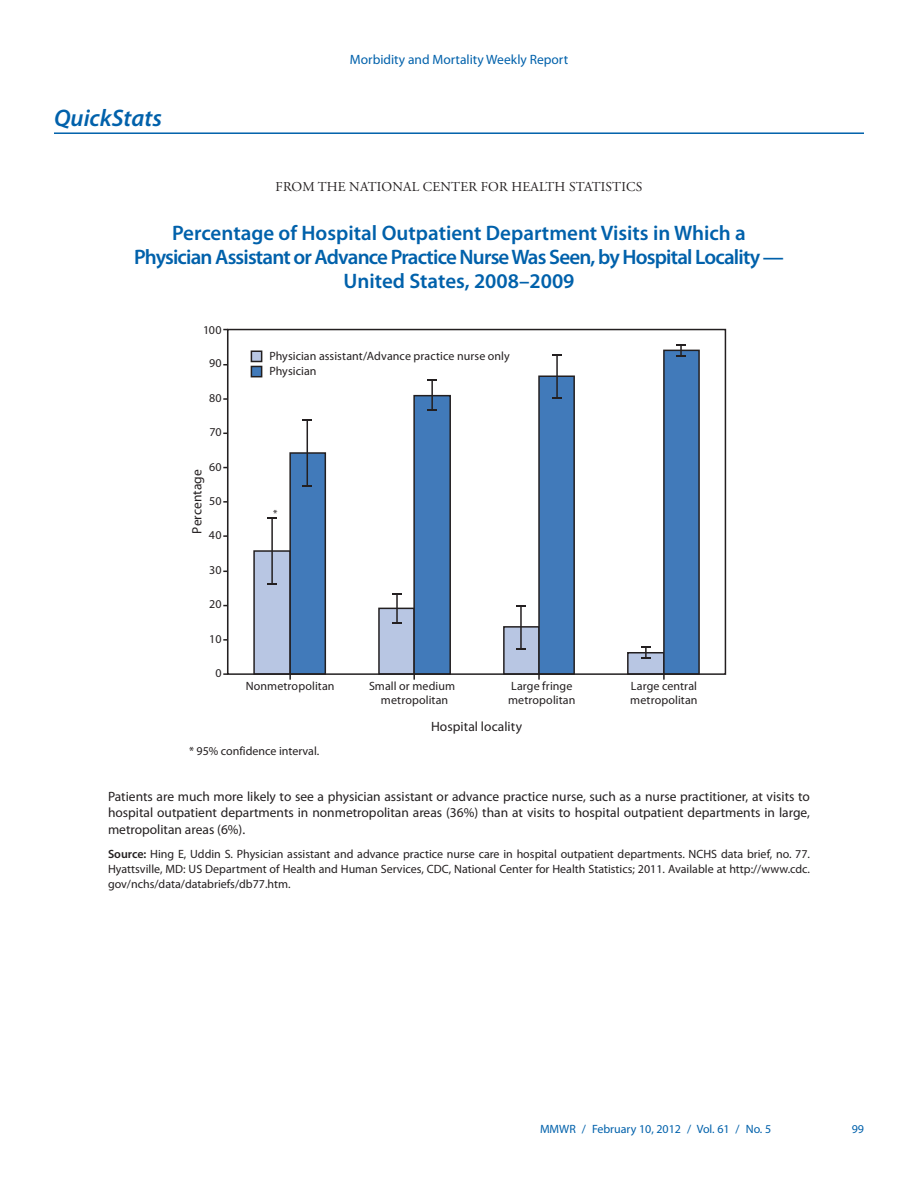
<style>
.page{position:relative;width:918px;height:1188px;background:#fff}
.page>*{position:absolute;margin:0;border:0;box-sizing:border-box;transform-origin:0 0}
.Kicker{font:italic 600 24px "Myriad Pro";color:#0161ab}
.QS_Figure_Title{font:600 21px/24px "Myriad Pro";letter-spacing:-.01em;color:#0161ab;text-align:center}
.QS_Text_9_pt{font:13.5px/16.5px "Myriad Pro";color:#231f20;text-align:justify}
.t1{font:13.5px "Adobe Garamond Pro";letter-spacing:.015em;color:#231f20}
.t2{font:13.5px "Myriad Pro";color:#0161ab}
.QS_Source__First{font:12px/15px "Myriad Pro";letter-spacing:.005em;color:#231f20}
.t3{font:12px "Myriad Pro";color:#0161ab}
._8pt_Footnote_SUPPOR{font:12px "Myriad Pro";color:#231f20}
.t4{font:10.5px "Myriad Pro";color:#231f20}
.s1{font-weight:600}
</style>
<div class="page">
<hr style="left:54px;top:132px;width:810px;height:2px;background:#0161ab">
<svg style="left:253px;top:550px;width:36px;height:122px;background:#b0bdd8"></svg>
<svg style="left:289px;top:349px;width:411px;height:323px"></svg>
<hr style="left:271px;top:518px;width:2px;height:66px;background:#231f20">
<svg style="left:267px;top:583px;width:10px;height:2px"></svg>
<svg style="left:267px;top:517px;width:10px;height:2px"></svg>
<hr style="left:396px;top:594px;width:2px;height:29px;background:#231f20">
<svg style="left:392px;top:622px;width:10px;height:2px"></svg>
<svg style="left:392px;top:593px;width:10px;height:2px"></svg>
<hr style="left:520px;top:606px;width:2px;height:43px;background:#231f20">
<svg style="left:516px;top:648px;width:10px;height:2px"></svg>
<svg style="left:516px;top:605px;width:10px;height:2px"></svg>
<svg style="left:641px;top:647px;width:10px;height:12px"></svg>
<hr style="left:307px;top:420px;width:1px;height:66px;background:#231f20">
<svg style="left:302px;top:485px;width:10px;height:2px"></svg>
<svg style="left:302px;top:419px;width:10px;height:2px"></svg>
<hr style="left:431px;top:380px;width:2px;height:30px;background:#231f20">
<svg style="left:427px;top:409px;width:10px;height:2px"></svg>
<svg style="left:427px;top:379px;width:10px;height:2px"></svg>
<hr style="left:556px;top:355px;width:2px;height:43px;background:#231f20">
<svg style="left:552px;top:397px;width:10px;height:2px"></svg>
<svg style="left:676px;top:344px;width:10px;height:12px"></svg>
<div style="left:227px;top:329px;width:499px;height:346px;border:2px solid #231f20"></div>
<div style="left:251px;top:366px;width:11px;height:11px;background:#417aba"></div>
<div style="left:251px;top:366px;width:11px;height:11px;border:2px solid #231f20"></div>
<div style="left:251px;top:351px;width:11px;height:10px;background:#b8c6e3"></div>
<div style="left:251px;top:351px;width:11px;height:11px;border:2px solid #231f20"></div>
<p class="Kicker" style="left:54px;top:103px;width:110px">QuickStats</p>
<p class="t2" style="left:350px;top:51px;width:220px">Morbidity and Mortality Weekly Report</p>
<p class="t1" style="left:276px;top:178px;width:368px">FROM THE NATIONAL CENTER FOR HEALTH STATISTICS</p>
<p class="QS_Figure_Title" style="left:134px;top:221px;width:651px">Percentage of Hospital Outpatient Department Visits in Which a<br>Physician Assistant or Advance Practice Nurse Was Seen, by Hospital Locality —<br>United States, 2008–2009</p>
<p class="QS_Source__First" style="left:203px;top:322px;width:20px">100</p>
<p class="QS_Source__First" style="left:209px;top:355px;width:14px">90</p>
<p class="QS_Source__First" style="left:209px;top:390px;width:14px">80</p>
<p class="QS_Source__First" style="left:209px;top:424px;width:14px">70</p>
<p class="QS_Source__First" style="left:209px;top:459px;width:14px">60</p>
<p class="QS_Text_9_pt" style="left:189px;top:534px;width:65px;rotate:-90deg">Percentage</p>
<p class="QS_Source__First" style="left:209px;top:493px;width:14px">50</p>
<p class="QS_Source__First" style="left:209px;top:528px;width:14px">40</p>
<p class="QS_Source__First" style="left:209px;top:562px;width:14px">30</p>
<p class="QS_Source__First" style="left:209px;top:597px;width:14px">20</p>
<p class="QS_Source__First" style="left:209px;top:631px;width:14px">10</p>
<p class="QS_Source__First" style="left:215px;top:666px;width:8px">0</p>
<p class="QS_Source__First" style="left:269px;top:348px;width:242px">Physician assistant/Advance practice nurse only<br>Physician</p>
<p class="t4" style="left:273px;top:507px;width:6px">*</p>
<p class="QS_Source__First" style="left:246px;top:678px;width:90px">Nonmetropolitan</p>
<p class="QS_Source__First" style="left:369px;top:679px;width:88px;line-height:14.4px;text-align:center">Small or medium metropolitan</p>
<p class="QS_Source__First" style="left:508px;top:679px;width:69px;line-height:14.4px">Large fringe metropolitan</p>
<p class="QS_Source__First" style="left:630px;top:679px;width:69px;line-height:14.4px">Large central metropolitan</p>
<p class="QS_Text_9_pt" style="left:431px;top:718px;width:93px">Hospital locality</p>
<p class="_8pt_Footnote_SUPPOR" style="left:189px;top:744px;width:132px">* 95% confidence interval.</p>
<p class="QS_Text_9_pt" style="left:108px;top:788px;width:704px">Patients are much more likely to see a physician assistant or advance practice nurse, such as a nurse practitioner, at visits to hospital outpatient departments in nonmetropolitan areas (36%) than at visits to hospital outpatient departments in large, metropolitan areas (6%).</p>
<p class="QS_Source__First" style="left:108px;top:846px;width:704px;text-align:justify"><span class="s1">Source:</span> Hing E, Uddin S. Physician assistant and advance practice nurse care in hospital outpatient departments. NCHS data brief, no. 77.<br>Hyattsville, MD: US Department of Health and Human Services, CDC, National Center for Health Statistics; 2011. Available at http://www.cdc. gov/nchs/data/databriefs/db77.htm.</p>
<p class="t3" style="left:540px;top:1121px;width:233px">MMWR / February 10, 2012 / Vol. 61 / No. 5</p>
<p class="t3" style="left:852px;top:1121px;width:14px">99</p>
</div>
